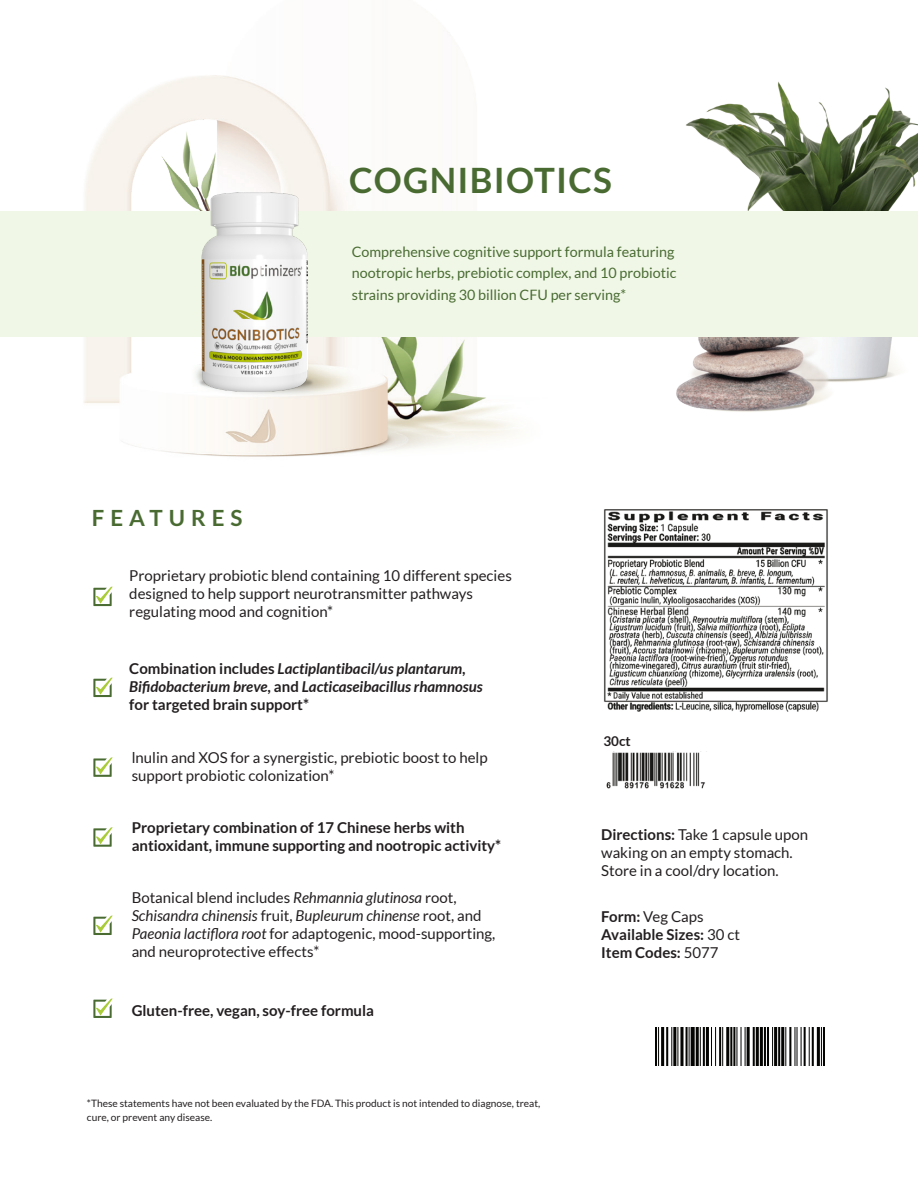
<style>
.page{position:relative;width:918px;height:1188px;background:#fff}
.page>*{position:absolute;margin:0;border:0;box-sizing:border-box;transform-origin:0 0}
.t1{font:700 34.95px "Lato";letter-spacing:.035em;color:#496b32}
.t2{font:700 22.35px "Lato";letter-spacing:.27em;color:#496b32}
.t3{font:15px/18px "Lato";color:#231f20}
.t4{font:700 15px/18px "Lato";color:#231f20}
.t5{font:italic 700 15px/18px "Lato";color:#231f20}
.t6{font:14.25px/21.5px "Lato";color:#496b32}
.t7{font:700 13.5px "Lato";color:#231f20}
.t8{font:10.2px/13.6px "Lato";color:#231f20}
.s1{font-style:normal}
.s2{font-style:italic}
.s3{font-weight:700}
.s4{font-weight:400}
</style>
<div class="page">
<img style="left:0;top:75px;width:644px;height:382px">
<img style="left:644px;top:81px;width:274px;height:331px">
<div style="left:0;top:212px;width:918px;height:125px;background:#f0f7e6"></div>
<svg style="left:93px;top:587px;width:20px;height:19px"></svg>
<svg style="left:93px;top:757px;width:20px;height:20px"></svg>
<svg style="left:93px;top:916px;width:20px;height:19px"></svg>
<svg style="left:93px;top:999px;width:20px;height:19px"></svg>
<svg style="left:93px;top:678px;width:20px;height:19px"></svg>
<svg style="left:93px;top:827px;width:20px;height:20px"></svg>
<img style="left:603px;top:509px;width:225px;height:203px">
<img style="left:606px;top:752px;width:99px;height:37px">
<img style="left:201px;top:192px;width:106px;height:199px">
<img style="left:655px;top:1027px;width:169px;height:39px">
<h1 class="t1" style="left:349px;top:161px;width:264px">COGNIBIOTICS</h1>
<h2 class="t2" style="left:92px;top:505px;width:152px">FEATURES</h2>
<p class="t6" style="left:352px;top:241px;width:326px">Comprehensive cognitive support formula featuring nootropic herbs, prebiotic complex, and 10 probiotic strains providing 30 billion CFU per serving*</p>
<p class="t3" style="left:129px;top:567px;width:384px">Proprietary probiotic blend containing 10 different species designed to help support neurotransmitter pathways regulating mood and cognition*</p>
<p class="t5" style="left:129px;top:659px;width:355px"><span class="s1">Combination includes</span> Lactiplantibacil/us plantarum,<br>Bifidobacterium breve, <span class="s1">and</span> Lacticaseibacillus rhamnosus <span class="s1">for targeted brain support*</span></p>
<p class="t3" style="left:132px;top:748px;width:357px">lnulin and XOS for a synergistic, prebiotic boost to help support probiotic colonization*</p>
<p class="t4" style="left:132px;top:818px;width:371px">Proprietary combination of 17 Chinese herbs with antioxidant, immune supporting and nootropic activity*</p>
<p class="t3" style="left:132px;top:888px;width:365px">Botanical blend includes <span class="s2">Rehmannia glutinosa</span> root, <span class="s2">Schisandra chinensis</span> fruit, <span class="s2">Bupleurum chinense</span> root, and <span class="s2">Paeonia lactiflora root</span> for adaptogenic, mood-supporting, and neuroprotective effects*</p>
<p class="t4" style="left:132px;top:1001px;width:244px">Gluten-free, vegan, soy-free formula</p>
<p class="t8" style="left:87px;top:1096px;width:455px">*These statements have not been evaluated by the FDA. This product is not intended to diagnose, treat, cure, or prevent any disease.</p>
<p class="t7" style="left:603px;top:734px;width:29px">30ct</p>
<p class="t3" style="left:601px;top:825px;width:208px"><span class="s3">Directions:</span> Take 1 capsule upon waking on an empty stomach.<br>Store in a cool/dry location.</p>
<p class="t4" style="left:601px;top:907px;width:140px">Form: <span class="s4">Veg Caps<br></span>Available Sizes: <span class="s4">30 ct<br></span>Item Codes: <span class="s4">5077</span></p>
</div>
